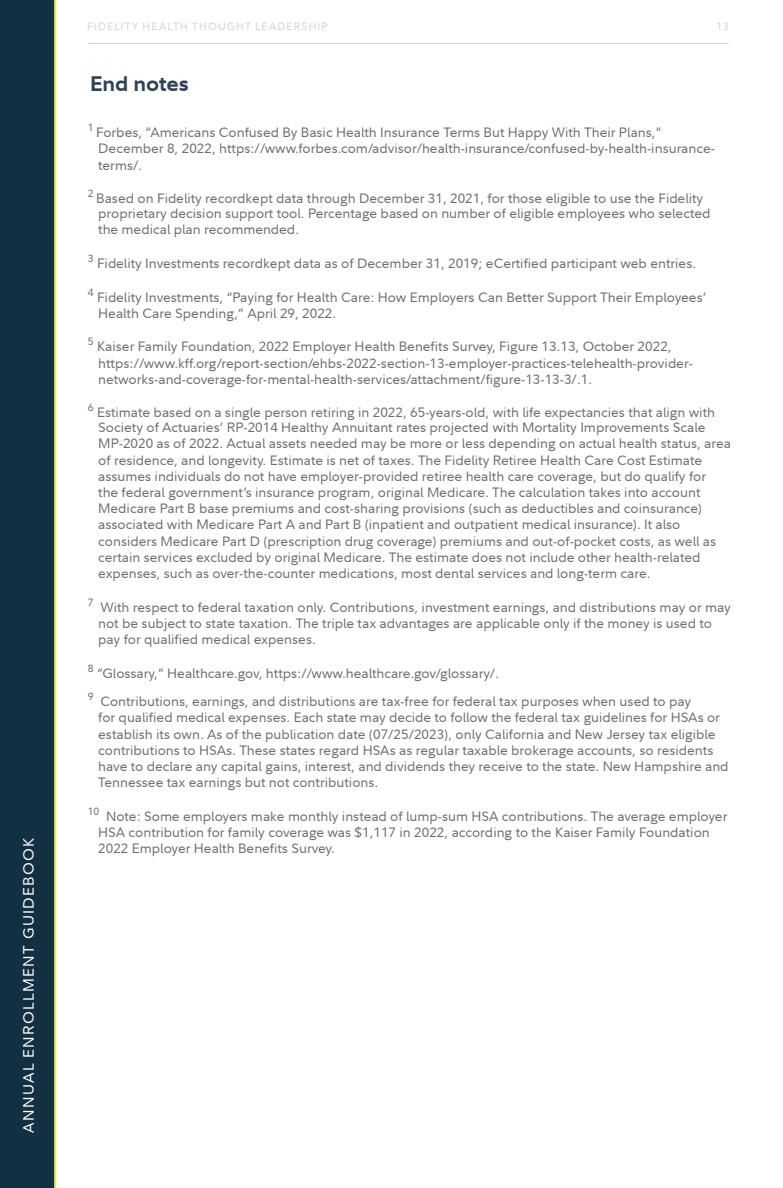
<style>
.page{position:relative;width:783px;height:1188px;background:#fff}
.page>*{position:absolute;margin:0;border:0;box-sizing:border-box;transform-origin:0 0}
.t1{font:700 21px "Fidelity Sans";letter-spacing:-.005em;color:#324254}
.t2{font:15px "Fidelity Sans";letter-spacing:.09em;color:#fff}
.t3{font:13.5px/16.2px "Fidelity Sans";color:#6d6e71}
.t4{font:10.5px "Fidelity Sans";letter-spacing:.105em;color:#d1d3d4}
</style>
<div class="page">
<hr style="left:88px;top:43px;width:641px;height:1px;background:#d1d3d4">
<div style="left:0;top:0;width:54px;height:1188px;background:#133043"></div>
<hr style="left:54px;top:0;width:2px;height:1188px;background:#c1cc30">
<p class="t2" style="left:19px;top:1132px;width:297px;rotate:-90deg">ANNUAL ENROLLMENT GUIDEBOOK</p>
<p class="t4" style="left:87px;top:20px;width:242px">FIDELITY HEALTH THOUGHT LEADERSHIP</p>
<p class="t4" style="left:717px;top:20px;width:14px">13</p>
<h1 class="t1" style="left:90px;top:70px;width:100px">End notes</h1>
<p class="t3" style="left:98px;top:124px;width:618px;text-indent:-10px"><sup>1</sup> Forbes, “Americans Confused By Basic Health Insurance Terms But Happy With Their Plans,”<br>December 8, 2022, https://www.forbes.com/advisor/health-insurance/confused-by-health-insurance&shy;terms/.</p>
<p class="t3" style="left:98px;top:190px;width:614px;line-height:15.6px;text-indent:-10px"><sup>2</sup> Based on Fidelity recordkept data through December 31, 2021, for those eligible to use the Fidelity proprietary decision support tool. Percentage based on number of eligible employees who selected the medical plan recommended.</p>
<p class="t3" style="left:88px;top:255px;width:610px"><sup>3</sup> Fidelity Investments recordkept data as of December 31, 2019; eCertified participant web entries.</p>
<p class="t3" style="left:98px;top:289px;width:610px;text-indent:-10px"><sup>4</sup> Fidelity Investments, “Paying for Health Care: How Employers Can Better Support Their Employees’<br>Health Care Spending,” April 29, 2022.</p>
<p class="t3" style="left:98px;top:338px;width:596px;text-indent:-10px"><sup>5</sup> Kaiser Family Foundation, 2022 Employer Health Benefits Survey, Figure 13.13, October 2022, https://www.kff.org/report-section/ehbs-2022-section-13-employer-practices-telehealth-provider&shy;networks-and-coverage-for-mental-health-services/attachment/figure-13-13-3/.1.</p>
<p class="t3" style="left:98px;top:404px;width:634px;text-indent:-10px"><sup>6</sup> Estimate based on a single person retiring in 2022, 65-years-old, with life expectancies that align with Society of Actuaries’ RP-2014 Healthy Annuitant rates projected with Mortality Improvements Scale MP-2020 as of 2022. Actual assets needed may be more or less depending on actual health status, area of residence, and longevity. Estimate is net of taxes. The Fidelity Retiree Health Care Cost Estimate assumes individuals do not have employer-provided retiree health care coverage, but do qualify for<br>the federal government’s insurance program, original Medicare. The calculation takes into account Medicare Part B base premiums and cost-sharing provisions (such as deductibles and coinsurance) associated with Medicare Part A and Part B (inpatient and outpatient medical insurance). It also considers Medicare Part D (prescription drug coverage) premiums and out-of-pocket costs, as well as certain services excluded by original Medicare. The estimate does not include other health-related expenses, such as over-the-counter medications, most dental services and long-term care.</p>
<p class="t3" style="left:98px;top:599px;width:634px;text-indent:-10px"><sup>7</sup> With respect to federal taxation only. Contributions, investment earnings, and distributions may or may not be subject to state taxation. The triple tax advantages are applicable only if the money is used to pay for qualified medical expenses.</p>
<p class="t3" style="left:88px;top:659px;width:605px;line-height:28.5px"><sup>8</sup> “Glossary,” Healthcare.gov, https://www.healthcare.gov/glossary/.<br><sup>9</sup> Contributions, earnings, and distributions are tax-free for federal tax purposes when used to pay</p>
<p class="t3" style="left:98px;top:709px;width:632px">for qualified medical expenses. Each state may decide to follow the federal tax guidelines for HSAs or establish its own. As of the publication date (07/25/2023), only California and New Jersey tax eligible contributions to HSAs. These states regard HSAs as regular taxable brokerage accounts, so residents have to declare any capital gains, interest, and dividends they receive to the state. New Hampshire and Tennessee tax earnings but not contributions.</p>
<p class="t3" style="left:98px;top:808px;width:631px;text-indent:-10px"><sup>10</sup> Note: Some employers make monthly instead of lump-sum HSA contributions. The average employer<br>HSA contribution for family coverage was $1,117 in 2022, according to the Kaiser Family Foundation<br>2022 Employer Health Benefits Survey.</p>
</div>
